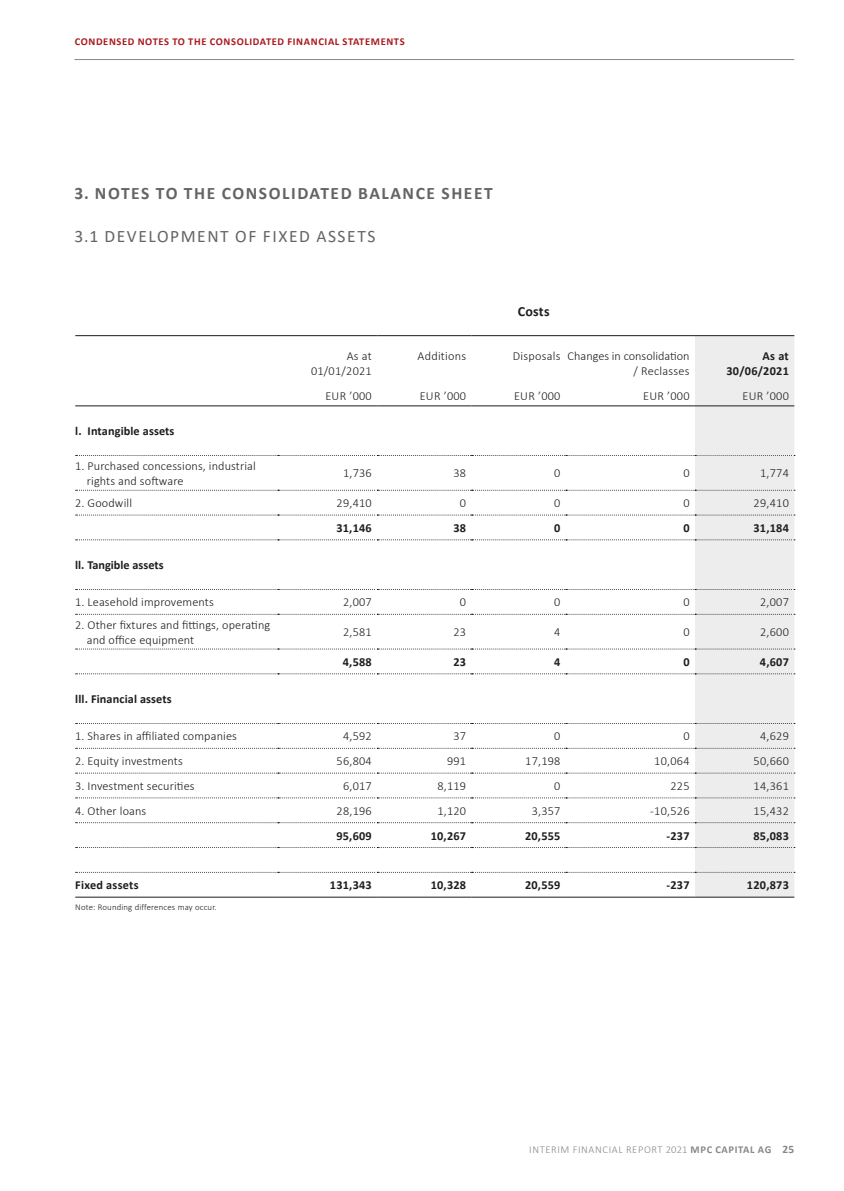
<style>
.page{position:relative;width:844px;height:1191px;background:#fff}
.page>*{position:absolute;margin:0;border:0;box-sizing:border-box;transform-origin:0 0}
.Headline_03{font:700 17.5px "Calibri";letter-spacing:.09em;color:#646463}
.Headline_03-2{font:17.5px "Calibri";letter-spacing:.09em;color:#646463}
.t1{font:700 14px "Calibri";letter-spacing:.02em;color:#1d1d1b}
.t2{font:300 12.25px/14.7px "Calibri";letter-spacing:.01em;color:#1d1d1b;text-align:right}
.t3{font:700 12.25px "Calibri";letter-spacing:.02em;color:#1d1d1b}
.t4{font:700 12.25px "Calibri";color:#1d1d1b}
.t5{font:700 10.5px "Calibri";letter-spacing:.06em;color:#ab191f}
.t6{font:300 10.5px "Calibri";letter-spacing:.06em;color:#878787}
.t7{font:300 8.75px "Calibri";letter-spacing:.02em;color:#1d1d1b}
.s1{font-weight:700}
.s2{font-weight:700;font-size:11.38px}
</style>
<div class="page">
<hr style="left:74px;top:59px;width:720px;height:1px;background:#878787">
<div style="left:694px;top:336px;width:100px;height:561px;background:#ededed"></div>
<hr style="left:75px;top:335px;width:203px;height:1px;background:#1d1d1b">
<hr style="left:278px;top:335px;width:99px;height:1px;background:#1d1d1b">
<hr style="left:377px;top:335px;width:94px;height:1px;background:#1d1d1b">
<hr style="left:471px;top:335px;width:95px;height:1px;background:#1d1d1b">
<hr style="left:566px;top:335px;width:128px;height:1px;background:#1d1d1b">
<hr style="left:694px;top:335px;width:100px;height:1px;background:#1d1d1b">
<hr style="left:75px;top:405px;width:203px;height:1px;background:#1d1d1b">
<hr style="left:278px;top:405px;width:99px;height:1px;background:#1d1d1b">
<hr style="left:377px;top:405px;width:94px;height:1px;background:#1d1d1b">
<hr style="left:471px;top:405px;width:95px;height:1px;background:#1d1d1b">
<hr style="left:566px;top:405px;width:128px;height:1px;background:#1d1d1b">
<hr style="left:694px;top:405px;width:100px;height:1px;background:#1d1d1b">
<svg style="left:76px;top:455px;width:718px;height:1px"></svg>
<svg style="left:76px;top:490px;width:718px;height:1px"></svg>
<svg style="left:76px;top:515px;width:718px;height:1px"></svg>
<svg style="left:76px;top:539px;width:718px;height:1px"></svg>
<svg style="left:76px;top:589px;width:718px;height:1px"></svg>
<svg style="left:76px;top:614px;width:718px;height:1px"></svg>
<svg style="left:76px;top:648px;width:718px;height:1px"></svg>
<svg style="left:76px;top:673px;width:718px;height:1px"></svg>
<svg style="left:76px;top:723px;width:718px;height:1px"></svg>
<svg style="left:76px;top:748px;width:718px;height:1px"></svg>
<svg style="left:76px;top:773px;width:718px;height:1px"></svg>
<svg style="left:76px;top:797px;width:718px;height:1px"></svg>
<svg style="left:76px;top:822px;width:718px;height:1px"></svg>
<svg style="left:76px;top:847px;width:718px;height:1px"></svg>
<svg style="left:76px;top:872px;width:718px;height:1px"></svg>
<hr style="left:75px;top:897px;width:203px;height:1px;background:#1d1d1b">
<hr style="left:278px;top:897px;width:99px;height:1px;background:#1d1d1b">
<hr style="left:377px;top:897px;width:94px;height:1px;background:#1d1d1b">
<hr style="left:471px;top:897px;width:95px;height:1px;background:#1d1d1b">
<hr style="left:566px;top:897px;width:128px;height:1px;background:#1d1d1b">
<hr style="left:694px;top:897px;width:100px;height:1px;background:#1d1d1b">
<p class="t5" style="left:75px;top:34px;width:331px">CONDENSED NOTES TO THE CONSOLIDATED FINANCIAL STATEMENTS</p>
<p class="Headline_03" style="left:74px;top:180px;width:420px">3. NOTES TO THE CONSOLIDATED BALANCE SHEET</p>
<p class="Headline_03-2" style="left:74px;top:224px;width:302px">3.1 DEVELOPMENT OF FIXED ASSETS</p>
<p class="t1" style="left:517px;top:301px;width:33px">Costs</p>
<p class="t2" style="left:346px;top:348px;width:27px">As at</p>
<p class="t2" style="left:311px;top:363px;width:62px">01/01/2021</p>
<p class="t2" style="left:417px;top:348px;width:50px">Additions</p>
<p class="t2" style="left:513px;top:348px;width:49px">Disposals</p>
<p class="t2" style="left:567px;top:348px;width:123px">Changes in consolidation / Reclasses</p>
<p class="t3" style="left:762px;top:347px;width:28px">As at</p>
<p class="t3" style="left:726px;top:362px;width:64px">30/06/2021</p>
<p class="t2" style="left:325px;top:388px;width:48px">EUR ’000</p>
<p class="t2" style="left:419px;top:388px;width:48px">EUR ’000</p>
<p class="t2" style="left:514px;top:388px;width:48px">EUR ’000</p>
<p class="t2" style="left:643px;top:388px;width:48px">EUR ’000</p>
<p class="t2" style="left:742px;top:388px;width:48px">EUR ’000</p>
<p class="t3" style="left:75px;top:422px;width:101px">l. Intangible assets</p>
<p class="t2" style="left:87px;top:458px;width:170px;text-align:left;text-indent:-12px">1. Purchased concessions, industrial rights and software</p>
<p class="t2" style="left:343px;top:466px;width:30px">1,736</p>
<p class="t2" style="left:453px;top:466px;width:14px">38</p>
<p class="t2" style="left:554px;top:466px;width:8px">0</p>
<p class="t2" style="left:683px;top:466px;width:8px">0</p>
<p class="t2" style="left:759px;top:466px;width:30px">1,774</p>
<p class="t2" style="left:75px;top:496px;width:58px">2. Goodwill</p>
<p class="t2" style="left:336px;top:496px;width:37px">29,410</p>
<p class="t2" style="left:460px;top:496px;width:8px">0</p>
<p class="t2" style="left:554px;top:496px;width:8px">0</p>
<p class="t2" style="left:683px;top:496px;width:8px">0</p>
<p class="t2" style="left:753px;top:496px;width:37px">29,410</p>
<p class="t3" style="left:336px;top:519px;width:37px">31,146</p>
<p class="t3" style="left:453px;top:519px;width:14px">38</p>
<p class="t3" style="left:554px;top:519px;width:8px">0</p>
<p class="t3" style="left:683px;top:519px;width:8px">0</p>
<p class="t3" style="left:753px;top:519px;width:37px">31,184</p>
<p class="t4" style="left:75px;top:556px;width:90px">ll. Tangible assets</p>
<p class="t2" style="left:75px;top:595px;width:140px">1. Leasehold improvements</p>
<p class="t2" style="left:343px;top:595px;width:30px">2,007</p>
<p class="t2" style="left:460px;top:595px;width:8px">0</p>
<p class="t2" style="left:554px;top:595px;width:8px">0</p>
<p class="t2" style="left:683px;top:595px;width:8px">0</p>
<p class="t2" style="left:759px;top:595px;width:30px">2,007</p>
<p class="t2" style="left:75px;top:617px;width:196px">2. Other fixtures and fittings, operating</p>
<p class="t2" style="left:87px;top:632px;width:109px">and office equipment</p>
<p class="t2" style="left:343px;top:625px;width:30px">2,581</p>
<p class="t2" style="left:453px;top:625px;width:14px">23</p>
<p class="t2" style="left:554px;top:625px;width:8px">4</p>
<p class="t2" style="left:683px;top:625px;width:8px">0</p>
<p class="t2" style="left:759px;top:625px;width:30px">2,600</p>
<p class="t3" style="left:343px;top:653px;width:30px">4,588</p>
<p class="t3" style="left:453px;top:653px;width:14px">23</p>
<p class="t3" style="left:554px;top:653px;width:8px">4</p>
<p class="t3" style="left:683px;top:653px;width:8px">0</p>
<p class="t3" style="left:759px;top:653px;width:30px">4,607</p>
<p class="t3" style="left:75px;top:690px;width:98px">lll. Financial assets</p>
<p class="t2" style="left:75px;top:729px;width:163px">1. Shares in affiliated companies</p>
<p class="t2" style="left:343px;top:729px;width:30px">4,592</p>
<p class="t2" style="left:453px;top:729px;width:14px">37</p>
<p class="t2" style="left:554px;top:729px;width:8px">0</p>
<p class="t2" style="left:683px;top:729px;width:8px">0</p>
<p class="t2" style="left:759px;top:729px;width:30px">4,629</p>
<p class="t2" style="left:75px;top:753px;width:109px">2. Equity investments</p>
<p class="t2" style="left:336px;top:753px;width:37px">56,804</p>
<p class="t2" style="left:447px;top:753px;width:21px">991</p>
<p class="t2" style="left:525px;top:753px;width:37px">17,198</p>
<p class="t2" style="left:654px;top:753px;width:37px">10,064</p>
<p class="t2" style="left:753px;top:753px;width:37px">50,660</p>
<p class="t2" style="left:75px;top:778px;width:121px">3. Investment securities</p>
<p class="t2" style="left:343px;top:778px;width:30px">6,017</p>
<p class="t2" style="left:437px;top:778px;width:30px">8,119</p>
<p class="t2" style="left:554px;top:778px;width:8px">0</p>
<p class="t2" style="left:670px;top:778px;width:21px">225</p>
<p class="t2" style="left:753px;top:778px;width:37px">14,361</p>
<p class="t2" style="left:75px;top:803px;width:72px">4. Other loans</p>
<p class="t2" style="left:336px;top:803px;width:37px">28,196</p>
<p class="t2" style="left:437px;top:803px;width:30px">1,120</p>
<p class="t2" style="left:531px;top:803px;width:30px">3,357</p>
<p class="t2" style="left:650px;top:803px;width:41px">-10,526</p>
<p class="t2" style="left:753px;top:803px;width:37px">15,432</p>
<p class="t3" style="left:336px;top:827px;width:37px">95,609</p>
<p class="t3" style="left:430px;top:827px;width:37px">10,267</p>
<p class="t3" style="left:525px;top:827px;width:37px">20,555</p>
<p class="t3" style="left:666px;top:827px;width:25px">-237</p>
<p class="t3" style="left:753px;top:827px;width:37px">85,083</p>
<p class="t3" style="left:75px;top:876px;width:65px">Fixed assets</p>
<p class="t3" style="left:330px;top:876px;width:43px">131,343</p>
<p class="t3" style="left:430px;top:876px;width:37px">10,328</p>
<p class="t3" style="left:525px;top:876px;width:37px">20,559</p>
<p class="t3" style="left:666px;top:876px;width:25px">-237</p>
<p class="t3" style="left:746px;top:876px;width:43px">120,873</p>
<p class="t7" style="left:75px;top:902px;width:143px">Note: Rounding differences may occur.</p>
<p class="t6" style="left:529px;top:1143px;width:266px">INTERIM FINANCIAL REPORT 2021 <span class="s1">MPC CAPITAL AG</span> <span class="s2">25</span></p>
</div>
